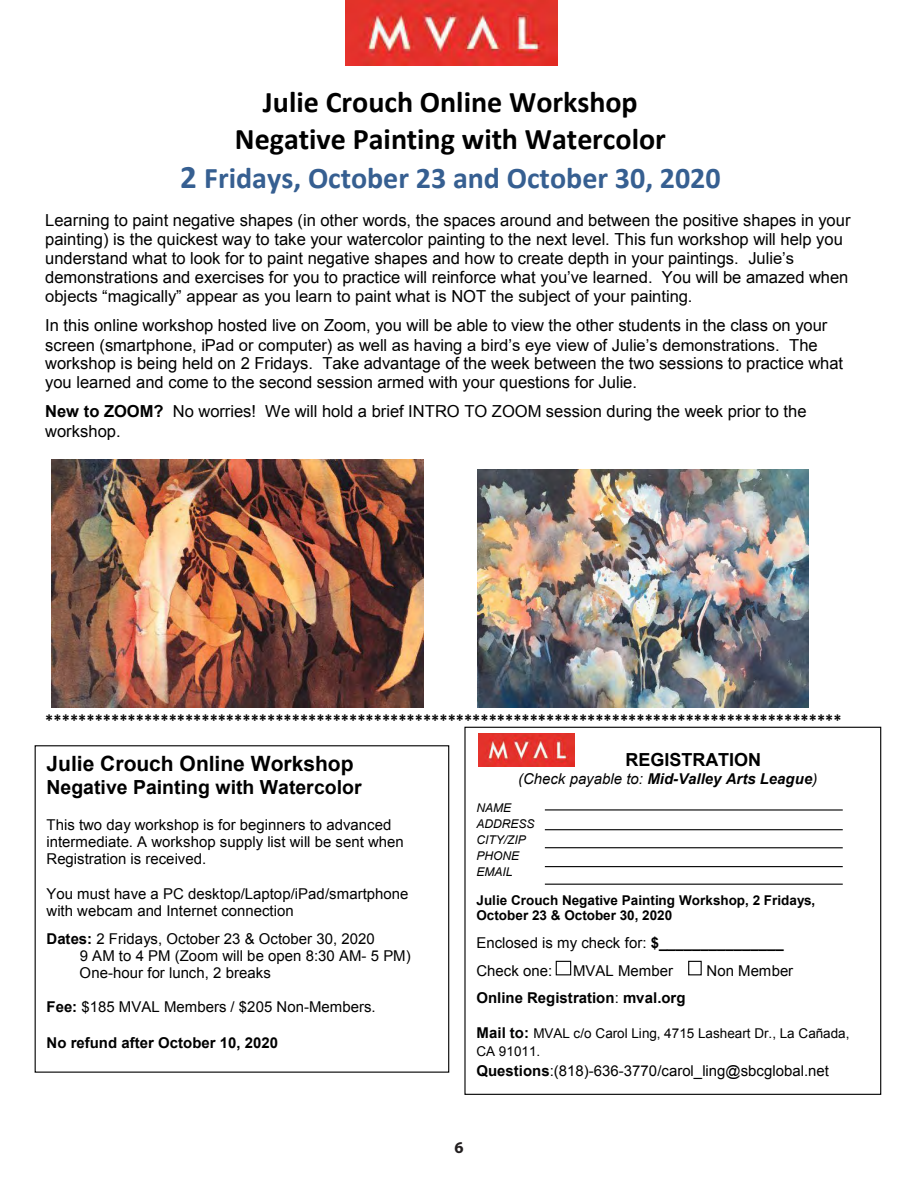
<style>
.page{position:relative;width:918px;height:1188px;background:#fff}
.page>*{position:absolute;margin:0;border:0;box-sizing:border-box;transform-origin:0 0}
.t1{font:700 30px/36.8px "Calibri";color:#000;text-align:center}
.t2{font:700 30px "Calibri";color:#365f91}
.t3{font:700 21px "Arial";letter-spacing:-.005em;color:#000}
.t4{font:700 19.5px "Arial";color:#000}
.t5{font:700 18px "Arial";color:#000}
.t6{font:16.5px/18.9px "Arial";color:#000}
.t7{font:700 16.5px "Calibri";color:#000}
.t8{font:700 16.5px "Myriad Pro";color:#231f20}
.t9{font:15px/17.2px "Arial";color:#000}
.t10{font:700 15px "Arial";color:#000}
.t11{font:italic 700 15px "Arial";color:#000}
.t12{font:700 13.5px/15.5px "Arial";color:#000}
.t13{font:13.5px/18.8px "Arial";letter-spacing:.005em;color:#000}
.t14{font:italic 12px/15.9px "Arial";color:#000}
.s1{font-size:33px}
.s2{font-weight:700}
.s3{font-weight:400}
.s4{font-weight:700;font-size:15px}
</style>
<div class="page">
<img style="left:346px;top:0;width:211px;height:66px">
<img style="left:51px;top:459px;width:372px;height:249px">
<img style="left:478px;top:470px;width:331px;height:238px">
<div style="left:35px;top:745px;width:414px;height:328px;border:1px solid #000"></div>
<div style="left:464px;top:727px;width:417px;height:368px;border:1px solid #000"></div>
<img style="left:479px;top:733px;width:96px;height:33px">
<hr style="left:545px;top:866px;width:298px;height:1px;background:#000">
<hr style="left:545px;top:809px;width:298px;height:2px;background:#000">
<hr style="left:545px;top:829px;width:298px;height:1px;background:#000">
<hr style="left:545px;top:847px;width:298px;height:1px;background:#000">
<hr style="left:545px;top:884px;width:298px;height:1px;background:#000">
<div style="left:556px;top:961px;width:15px;height:14px;border:1px solid #000"></div>
<div style="left:688px;top:961px;width:14px;height:14px;border:1px solid #000"></div>
<p class="t1" style="left:235px;top:83px;width:433px">Julie Crouch Online Workshop<br>Negative Painting with Watercolor</p>
<p class="t2" style="left:180px;top:157px;width:542px"><span class="s1">2</span> Fridays, October 23 and October 30, 2020</p>
<p class="t6" style="left:45px;top:211px;width:807px">Learning to paint negative shapes (in other words, the spaces around and between the positive shapes in your painting) is the quickest way to take your watercolor painting to the next level. This fun workshop will help you understand what to look for to paint negative shapes and how to create depth in your paintings. Julie’s demonstrations and exercises for you to practice will reinforce what you’ve learned. You will be amazed when objects “magically” appear as you learn to paint what is NOT the subject of your painting.</p>
<p class="t6" style="left:45px;top:316px;width:799px">In this online workshop hosted live on Zoom, you will be able to view the other students in the class on your screen (smartphone, iPad or computer) as well as having a bird’s eye view of Julie’s demonstrations. The workshop is being held on 2 Fridays. Take advantage of the week between the two sessions to practice what you learned and come to the second session armed with your questions for Julie.</p>
<p class="t6" style="left:45px;top:402px;width:763px"><span class="s2">New to ZOOM?</span> No worries! We will hold a brief INTRO TO ZOOM session during the week prior to the workshop.</p>
<p class="t7" style="left:45px;top:709px;width:798px">*************************************************************************************************</p>
<p class="t3" style="left:47px;top:750px;width:308px">Julie Crouch Online Workshop</p>
<p class="t4" style="left:47px;top:774px;width:317px">Negative Painting with Watercolor</p>
<p class="t9" style="left:47px;top:816px;width:359px">This two day workshop is for beginners to advanced intermediate. A workshop supply list will be sent when<br>Registration is received.</p>
<p class="t9" style="left:47px;top:885px;width:363px">You must have a PC desktop/Laptop/iPad/smartphone with webcam and Internet connection</p>
<p class="t9" style="left:80px;top:930px;width:333px;text-indent:-33px"><span class="s2">Dates:</span> 2 Fridays, October 23 &amp; October 30, 2020<br>9 AM to 4 PM (Zoom will be open 8:30 AM- 5 PM)<br>One-hour for lunch, 2 breaks</p>
<p class="t9" style="left:47px;top:999px;width:331px"><span class="s2">Fee:</span> $185 MVAL Members / $205 Non-Members.</p>
<p class="t10" style="left:47px;top:1032px;width:233px">No refund after October 10, 2020</p>
<p class="t5" style="left:626px;top:748px;width:137px">REGISTRATION</p>
<p class="t11" style="left:518px;top:769px;width:301px"><span class="s3">(Check payable to:</span> Mid-Valley Arts League<span class="s3">)</span></p>
<p class="t14" style="left:476px;top:800px;width:60px">NAME<br>ADDRESS<br>CITY/ZIP<br>PHONE<br>EMAIL</p>
<p class="t12" style="left:476px;top:893px;width:340px">Julie Crouch Negative Painting Workshop, 2 Fridays,<br>October 23 &amp; October 30, 2020</p>
<p class="t9" style="left:476px;top:929px;width:309px;line-height:27.8px">Enclosed is my check for: <span class="s2">$_______________<br></span>Check one:</p>
<p class="t9" style="left:573px;top:962px;width:101px">MVAL Member</p>
<p class="t9" style="left:707px;top:962px;width:88px">Non Member</p>
<p class="t10" style="left:476px;top:988px;width:211px">Online Registration<span class="s3">:</span> mval.org</p>
<p class="t13" style="left:476px;top:1024px;width:375px"><span class="s4">Mail to:</span> MVAL c/o Carol Ling, 4715 Lasheart Dr., La Cañada,<br>CA 91011.</p>
<p class="t9" style="left:476px;top:1062px;width:354px"><span class="s2">Questions</span>:(818)-636-3770/carol_ling@sbcglobal.net</p>
<p class="t8" style="left:454px;top:1137px;width:11px">6</p>
</div>
